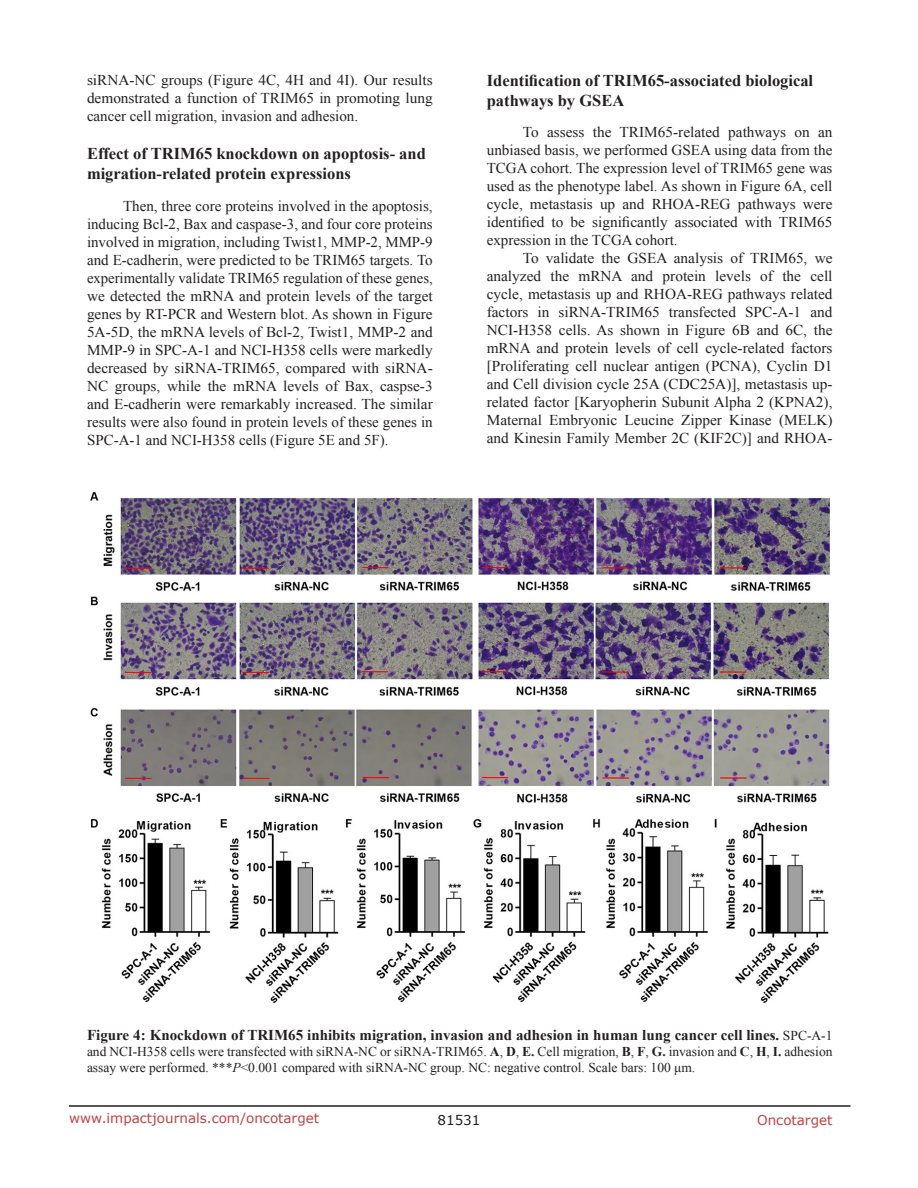
<style>
.page{position:relative;width:918px;height:1188px;background:#fff}
.page>*{position:absolute;margin:0;border:0;box-sizing:border-box;transform-origin:0 0}
.SubHeading{font:700 16.5px/19.8px "Times New Roman";color:#231f20}
.BodyText{font:15px/18px "Times New Roman";color:#231f20;text-align:justify}
.figuretext{font:700 15px "Times New Roman";color:#231f20}
.figuretext-2{font:13.5px/16.2px "Times New Roman";color:#231f20}
.t1{font:13.5px "Verdana";color:#c24141}
.t2{font:13.5px "Verdana";color:#231f20}
.s1{font-weight:400;font-size:13.5px}
.s2{font-weight:700}
.s3{font-style:italic}
</style>
<div class="page">
<hr style="left:69px;top:1105px;width:781px;height:2px;background:#231f20">
<img style="left:90px;top:492px;width:739px;height:510px">
<p class="BodyText" style="left:87px;top:71px;width:347px">siRNA-NC groups (Figure 4C, 4H and 4I). Our results demonstrated a function of TRIM65 in promoting lung cancer cell migration, invasion and adhesion.</p>
<p class="SubHeading" style="left:87px;top:143px;width:340px">Effect of TRIM65 knockdown on apoptosis- and migration-related protein expressions</p>
<p class="BodyText" style="left:87px;top:196px;width:347px;text-indent:36px">Then, three core proteins involved in the apoptosis, inducing Bcl-2, Bax and caspase-3, and four core proteins involved in migration, including Twist1, MMP-2, MMP-9 and E-cadherin, were predicted to be TRIM65 targets. To experimentally validate TRIM65 regulation of these genes, we detected the mRNA and protein levels of the target genes by RT-PCR and Western blot. As shown in Figure 5A-5D, the mRNA levels of Bcl-2, Twist1, MMP-2 and MMP-9 in SPC-A-1 and NCI-H358 cells were markedly decreased by siRNA-TRIM65, compared with siRNA-NC groups, while the mRNA levels of Bax, caspse-3 and E-cadherin were remarkably increased. The similar results were also found in protein levels of these genes in SPC-A-1 and NCI-H358 cells (Figure 5E and 5F).</p>
<p class="SubHeading" style="left:487px;top:70px;width:328px">Identification of TRIM65-associated biological pathways by GSEA</p>
<p class="BodyText" style="left:487px;top:123px;width:347px;text-indent:36px">To assess the TRIM65-related pathways on an unbiased basis, we performed GSEA using data from the TCGA cohort. The expression level of TRIM65 gene was used as the phenotype label. As shown in Figure 6A, cell cycle, metastasis up and RHOA-REG pathways were identified to be significantly associated with TRIM65 expression in the TCGA cohort.</p>
<p class="BodyText" style="left:487px;top:249px;width:347px;text-indent:36px">To validate the GSEA analysis of TRIM65, we analyzed the mRNA and protein levels of the cell cycle, metastasis up and RHOA-REG pathways related factors in siRNA-TRIM65 transfected SPC-A-1 and NCI-H358 cells. As shown in Figure 6B and 6C, the mRNA and protein levels of cell cycle-related factors [Proliferating cell nuclear antigen (PCNA), Cyclin D1 and Cell division cycle 25A (CDC25A)], metastasis up&shy;related factor [Karyopherin Subunit Alpha 2 (KPNA2), Maternal Embryonic Leucine Zipper Kinase (MELK) and Kinesin Family Member 2C (KIF2C)] and RHOA-</p>
<p class="figuretext" style="left:87px;top:1024px;width:747px">Figure 4: Knockdown of TRIM65 inhibits migration, invasion and adhesion in human lung cancer cell lines. <span class="s1">SPC-A-1</span></p>
<p class="figuretext-2" style="left:87px;top:1043px;width:747px">and NCI-H358 cells were transfected with siRNA-NC or siRNA-TRIM65. <span class="s2">A</span>, <span class="s2">D</span>, <span class="s2">E.</span> Cell migration, <span class="s2">B</span>, <span class="s2">F</span>, <span class="s2">G.</span> invasion and <span class="s2">C</span>, <span class="s2">H</span>, <span class="s2">I.</span> adhesion assay were performed. ***<span class="s3">P</span>&lt;0.001 compared with siRNA-NC group. NC: negative control. Scale bars: 100 μm.</p>
<p class="t1" style="left:69px;top:1109px;width:252px">www.impactjournals.com/oncotarget</p>
<p class="t2" style="left:438px;top:1111px;width:44px">81531</p>
<p class="t1" style="left:757px;top:1111px;width:77px">Oncotarget</p>
</div>
